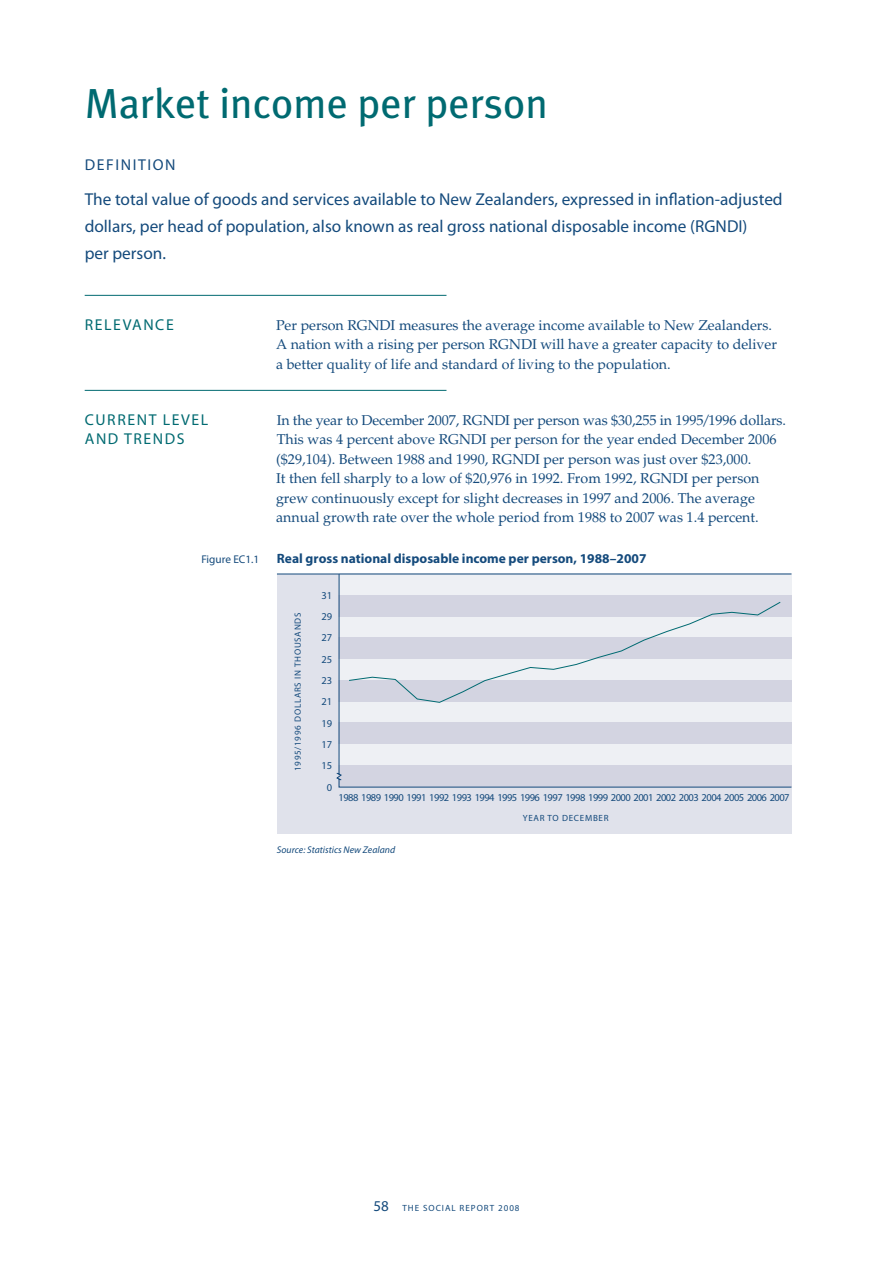
<style>
.page{position:relative;width:893px;height:1263px;background:#fff}
.page>*{position:absolute;margin:0;border:0;box-sizing:border-box;transform-origin:0 0}
.t1{font:42px "Meta Plus";color:#006a71}
.t2{font:17.25px/27px "Myriad Pro";color:#144a7c}
.t3{font:15.75px "Myriad Pro";letter-spacing:.1em;color:#006a71}
.t4{font:15.75px "Myriad Pro";letter-spacing:.1em;color:#144a7c}
.t5{font:14.25px/19.5px "M Palatino";color:#144a7c}
.t6{font:700 13.5px "Myriad Pro";color:#144a7c}
.t7{font:11.25px "Myriad Pro";color:#144a7c}
.t8{font:10.5px "Myriad Pro";letter-spacing:-.05em;color:#144a7c}
.t9{font:10.5px/21.3px "Myriad Pro";color:#144a7c;text-align:center}
.t10{font:italic 9.75px "Myriad Pro";color:#144a7c}
.t11{font:9px "Myriad Pro";letter-spacing:.08em;color:#144a7c}
.t12{font:9px "Myriad Pro";letter-spacing:.11em;color:#144a7c}
.s1{font-size:15px}
</style>
<div class="page">
<hr style="left:85px;top:295px;width:361px;height:1px;background:#006a71">
<hr style="left:85px;top:390px;width:361px;height:1px;background:#006a71">
<div style="left:277px;top:574px;width:514px;height:259px;background:#e0e2eb"></div>
<hr style="left:277px;top:574px;width:514px;height:1px;background:#144a7c">
<svg style="left:336px;top:574px;width:456px;height:213px"></svg>
<h1 class="t1" style="left:85px;top:79px;width:465px">Market income per person</h1>
<p class="t4" style="left:85px;top:154px;width:92px">DEFINITION</p>
<p class="t2" style="left:85px;top:185px;width:699px">The total value of goods and services available to New Zealanders, expressed in inflation-adjusted dollars, per head of population, also known as real gross national disposable income (RGNDI)<br>per person.</p>
<p class="t3" style="left:85px;top:315px;width:90px">RELEVANCE</p>
<p class="t5" style="left:276px;top:315px;width:503px">Per person RGNDI measures the average income available to New Zealanders.<br>A nation with a rising per person RGNDI will have a greater capacity to deliver a better quality of life and standard of living to the population.</p>
<p class="t3" style="left:85px;top:410px;width:125px">CURRENT LEVEL</p>
<p class="t5" style="left:277px;top:410px;width:511px">In the year to December 2007, RGNDI per person was $30,255 in 1995/1996 dollars.</p>
<p class="t3" style="left:85px;top:429px;width:101px">AND TRENDS</p>
<p class="t5" style="left:276px;top:430px;width:502px">This was 4 percent above RGNDI per person for the year ended December 2006 ($29,104). Between 1988 and 1990, RGNDI per person was just over $23,000.<br>It then fell sharply to a low of $20,976 in 1992. From 1992, RGNDI per person grew continuously except for slight decreases in 1997 and 2006. The average annual growth rate over the whole period from 1988 to 2007 was 1.4 percent.</p>
<p class="t7" style="left:201px;top:552px;width:59px">Figure EC1.1</p>
<p class="t6" style="left:277px;top:550px;width:371px">Real gross national disposable income per person, 1988–2007</p>
<p class="t9" style="left:321px;top:584px;width:12px">31<br>29<br>27<br>25<br>23<br>21<br>19<br>17<br>15<br>0</p>
<p class="t11" style="left:292px;top:771px;width:160px;rotate:-90deg">1995/1996 DOLLARS IN THOUSANDS</p>
<p class="t8" style="left:338px;top:791px;width:453px">1988 1989 1990 1991 1992 1993 1994 1995 1996 1997 1998 1999 2000 2001 2002 2003 2004 2005 2006 2007</p>
<p class="t10" style="left:277px;top:844px;width:120px">Source: Statistics New Zealand</p>
<p class="t11" style="left:523px;top:813px;width:87px">YEAR TO DECEMBER</p>
<p class="t12" style="left:373px;top:1202px;width:148px"><span class="s1">58</span> THE SOCIAL REPORT 2008</p>
</div>
